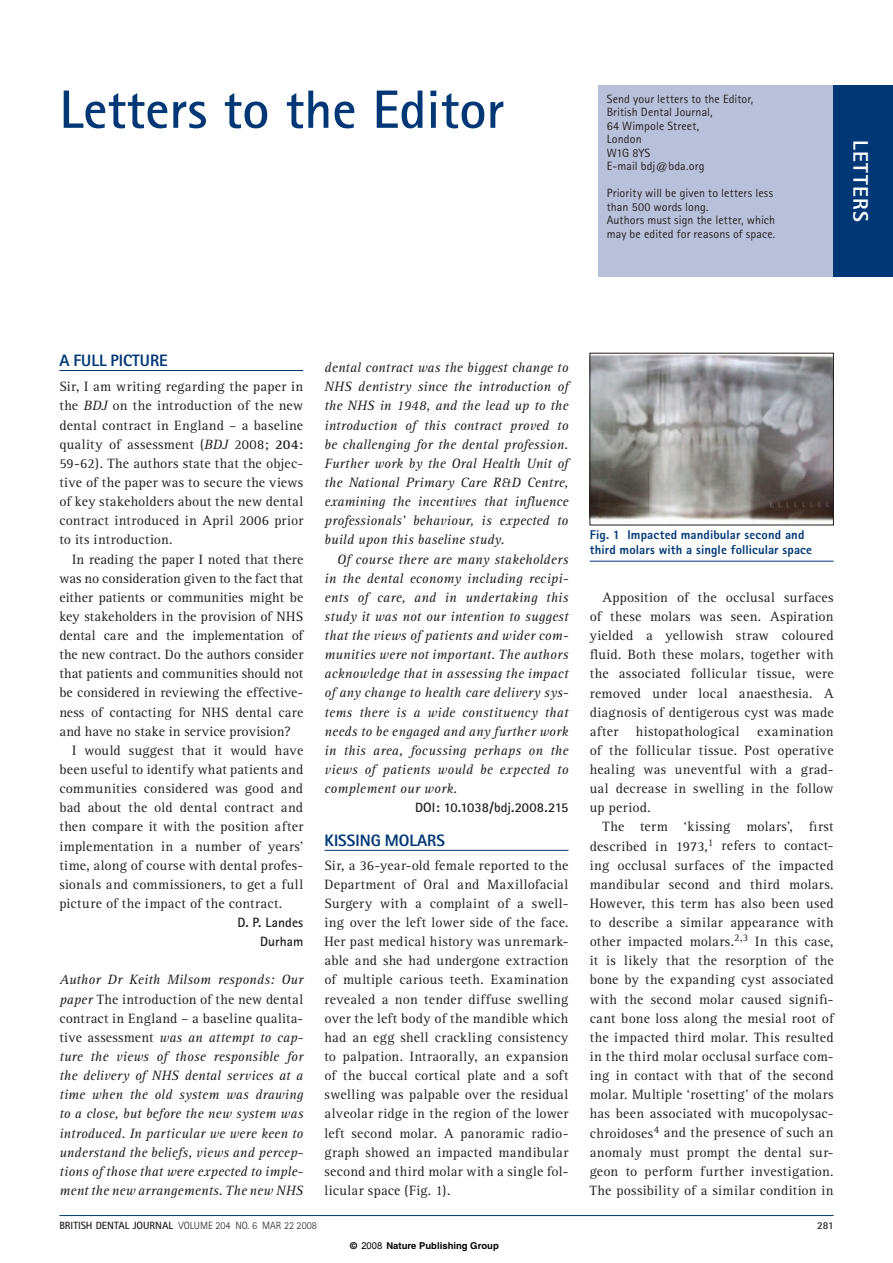
<style>
.page{position:relative;width:893px;height:1263px;background:#fff}
.page>*{position:absolute;margin:0;border:0;box-sizing:border-box;transform-origin:0 0}
.t1{font:700 54px "Rotis Sans Serif";color:#013775}
.t2{font:800 21px "Rotis Sans Serif";letter-spacing:.06em;color:#fff}
.t3{font:800 16.5px "Rotis Sans Serif";color:#013775}
.t4{font:13.95px/19.2px "Rotis Serif";letter-spacing:.015em;color:#231f20;text-align:justify}
.t5{font:italic 13.95px/19.2px "Rotis Serif";letter-spacing:.01em;color:#231f20;text-align:justify}
.t6{font:700 13.5px/19.2px "Rotis Sans Serif";letter-spacing:.005em;color:#231f20;text-align:right}
.t7{font:800 12.75px/15px "Rotis Sans Serif";letter-spacing:.01em;color:#013775}
.t8{font:12px/13.5px "Rotis Sans Serif";letter-spacing:.01em;color:#231f20}
.t9{font:300 10.5px "Rotis Sans Serif";color:#231f20}
.t10{font:700 10.5px "Rotis Sans Serif";color:#231f20}
.t11{font:700 9.45px "Helvetica";color:#000}
.s1{font-style:italic}
.s2{font-weight:700}
.s3{font-style:normal}
.s4{font-family:"Arial";font-weight:400}
</style>
<div class="page">
<hr style="left:59px;top:370px;width:244px;height:1px;background:#013775">
<hr style="left:324px;top:850px;width:244px;height:1px;background:#013775">
<hr style="left:59px;top:1215px;width:774px;height:1px;background:#013775">
<hr style="left:589px;top:561px;width:244px;height:1px;background:#013775">
<div style="left:598px;top:85px;width:294px;height:191px;background:#b9c0d9"></div>
<div style="left:833px;top:85px;width:59px;height:191px;background:#013775"></div>
<img style="left:591px;top:355px;width:240px;height:167px">
<div style="left:589px;top:353px;width:244px;height:172px;border:1px solid #231f20"></div>
<h1 class="t1" style="left:59px;top:91px;width:446px">Letters to the Editor</h1>
<p class="t8" style="left:606px;top:93px;width:148px">Send your letters to the Editor,<br>British Dental Journal,<br>64 Wimpole Street,<br>London<br>W1G 8YS<br>E-mail bdj@bda.org</p>
<p class="t8" style="left:606px;top:188px;width:170px">Priority will be given to letters less than 500 words long.<br>Authors must sign the letter, which may be edited for reasons of space.</p>
<p class="t2" style="left:868px;top:140px;width:83px;rotate:90deg">LETTERS</p>
<h4 class="t3" style="left:59px;top:355px;width:110px">A FULL PICTURE</h4>
<p class="t4" style="left:59px;top:378px;width:245px">Sir, I am writing regarding the paper in the <span class="s1">BDJ</span> on the introduction of the new dental contract in England – a baseline quality of assessment (<span class="s1">BDJ</span> 2008; <span class="s2">204:<br></span>59-62). The authors state that the objec&shy;tive of the paper was to secure the views of key stakeholders about the new dental contract introduced in April 2006 prior to its introduction.</p>
<p class="t4" style="left:59px;top:551px;width:245px;text-indent:13px">In reading the paper I noted that there was no consideration given to the fact that either patients or communities might be key stakeholders in the provision of NHS dental care and the implementation of the new contract. Do the authors consider that patients and communities should not be considered in reviewing the effective&shy;ness of contacting for NHS dental care and have no stake in service provision?</p>
<p class="t4" style="left:59px;top:742px;width:245px;text-indent:13px">I would suggest that it would have been useful to identify what patients and communities considered was good and bad about the old dental contract and then compare it with the position after implementation in a number of years’ time, along of course with dental profes&shy;sionals and commissioners, to get a full picture of the impact of the contract.</p>
<p class="t6" style="left:237px;top:914px;width:67px">D. P. Landes<br>Durham</p>
<p class="t5" style="left:59px;top:971px;width:245px">Author Dr Keith Milsom responds: Our paper <span class="s3">The introduction of the new dental contract in England – a baseline qualita&shy;tive assessment</span> was an attempt to cap&shy;ture the views of those responsible for the delivery of NHS dental services at a time when the old system was drawing to a close, but before the new system was introduced. In particular we were keen to understand the beliefs, views and percep&shy;tions of those that were expected to imple&shy;ment the new arrangements. The new NHS</p>
<p class="t5" style="left:324px;top:359px;width:245px">dental contract was the biggest change to NHS dentistry since the introduction of the NHS in 1948, and the lead up to the introduction of this contract proved to be challenging for the dental profession.<br>Further work by the Oral Health Unit of the National Primary Care R&amp;D Centre, examining the incentives that influence professionals’ behaviour, is expected to build upon this baseline study.</p>
<p class="t5" style="left:324px;top:551px;width:245px;text-indent:13px">Of course there are many stakeholders in the dental economy including recipi&shy;ents of care, and in undertaking this study it was not our intention to suggest that the views of patients and wider com&shy;munities were not important. The authors acknowledge that in assessing the impact of any change to health care delivery sys&shy;tems there is a wide constituency that needs to be engaged and any further work in this area, focussing perhaps on the views of patients would be expected to complement our work.</p>
<p class="t6" style="left:415px;top:799px;width:155px">DOI: 10.1038/bdj.2008.215</p>
<h4 class="t3" style="left:324px;top:834px;width:122px">KISSING MOLARS</h4>
<p class="t4" style="left:324px;top:857px;width:245px">Sir, a 36-year-old female reported to the Department of Oral and Maxillofacial Surgery with a complaint of a swell&shy;ing over the left lower side of the face.<br>Her past medical history was unremark&shy;able and she had undergone extraction of multiple carious teeth. Examination revealed a non tender diffuse swelling over the left body of the mandible which had an egg shell crackling consistency to palpation. Intraorally, an expansion of the buccal cortical plate and a soft swelling was palpable over the residual alveolar ridge in the region of the lower left second molar. A panoramic radio&shy;graph showed an impacted mandibular second and third molar with a single fol&shy;licular space (Fig. 1).</p>
<p class="t7" style="left:589px;top:529px;width:224px">Fig. 1 Impacted mandibular second and third molars with a single follicular space</p>
<p class="t4" style="left:589px;top:589px;width:245px;text-indent:13px">Apposition of the occlusal surfaces of these molars was seen. Aspiration yielded a yellowish straw coloured fluid. Both these molars, together with the associated follicular tissue, were removed under local anaesthesia. A diagnosis of dentigerous cyst was made after histopathological examination of the follicular tissue. Post operative healing was uneventful with a grad&shy;ual decrease in swelling in the follow up period.</p>
<p class="t4" style="left:589px;top:819px;width:245px;text-indent:13px">The term ‘kissing molars’, first described in 1973,<sup>1</sup> refers to contact&shy;ing occlusal surfaces of the impacted mandibular second and third molars.<br>However, this term has also been used to describe a similar appearance with other impacted molars.<sup>2,3</sup> In this case, it is likely that the resorption of the bone by the expanding cyst associated with the second molar caused signifi&shy;cant bone loss along the mesial root of the impacted third molar. This resulted in the third molar occlusal surface com&shy;ing in contact with that of the second molar. Multiple ‘rosetting’ of the molars has been associated with mucopolysac&shy;chroidoses<sup>4</sup> and the presence of such an anomaly must prompt the dental sur&shy;geon to perform further investigation.<br>The possibility of a similar condition in</p>
<p class="t9" style="left:59px;top:1221px;width:259px"><span class="s2">BRITISH DENTAL JOURNAL</span> VOLUME 204 NO. 6 MAR 22 2008</p>
<p class="t10" style="left:817px;top:1221px;width:18px">281</p>
<p class="t11" style="left:350px;top:1240px;width:150px">© <span class="s4">2008</span> Nature Publishing Group</p>
</div>
